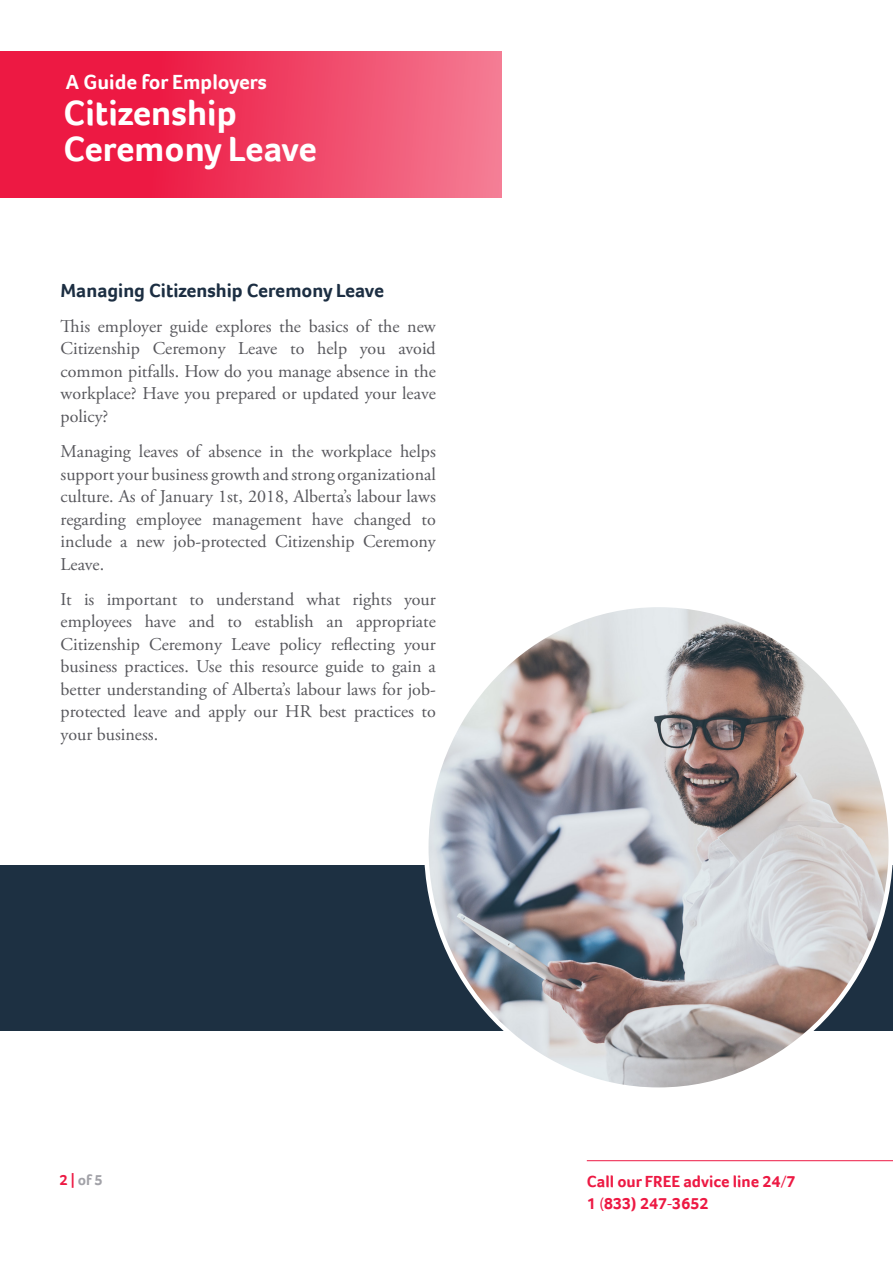
<style>
.page{position:relative;width:893px;height:1263px;background:#fff}
.page>*{position:absolute;margin:0;border:0;box-sizing:border-box;transform-origin:0 0}
.t1{font:700 36px/36px "Foco";color:#fff}
.t2{font:700 21px "Foco";color:#fff}
.t3{font:700 19.5px "Foco";color:#1c2e42}
.t4{font:18px/22.5px "Adobe Garamond Pro";color:#57575c;text-align:justify}
.t5{font:700 16.5px/22.5px "Foco";color:#ed1943}
.t6{font:700 15px "Foco";color:#a2a2a8}
.s1{color:#ed1943}
.s2{font-family:"Myriad Pro";font-weight:400}
</style>
<div class="page">
<hr style="left:587px;top:1160px;width:306px;height:1px;background:#ed1943">
<svg style="left:0;top:51px;width:502px;height:147px;background:#ef3c60"></svg>
<div style="left:60px;top:86px;width:32px;height:48px;background:#ed1943"></div>
<div style="left:0;top:865px;width:893px;height:166px;background:#1d3042"></div>
<img style="left:426px;top:608px;width:465px;height:479px">
<p class="t2" style="left:66px;top:68px;width:203px">A Guide for Employers</p>
<p class="t1" style="left:64px;top:94px;width:255px">Citizenship<br>Ceremony Leave</p>
<p class="t3" style="left:61px;top:277px;width:325px">Managing Citizenship Ceremony Leave</p>
<p class="t4" style="left:61px;top:316px;width:377px">This employer guide explores the basics of the new Citizenship Ceremony Leave to help you avoid common pitfalls. How do you manage absence in the workplace? Have you prepared or updated your leave policy?</p>
<p class="t4" style="left:61px;top:441px;width:377px">Managing leaves of absence in the workplace helps support your business growth and strong organizational culture. As of January 1st, 2018, Alberta’s labour laws regarding employee management have changed to include a new job-protected Citizenship Ceremony Leave.</p>
<p class="t4" style="left:61px;top:589px;width:377px">It is important to understand what rights your employees have and to establish an appropriate Citizenship Ceremony Leave policy reflecting your business practices. Use this resource guide to gain a better understanding of Alberta’s labour laws for job&shy;protected leave and apply our HR best practices to your business.</p>
<p class="t6" style="left:60px;top:1170px;width:45px"><span class="s1">2 |</span> of 5</p>
<p class="t5" style="left:587px;top:1169px;width:210px">Call our FREE advice line 24<span class="s2">/</span>7<br>1 <span class="s2">(</span>833) 247<span class="s2">-</span>3652</p>
</div>
